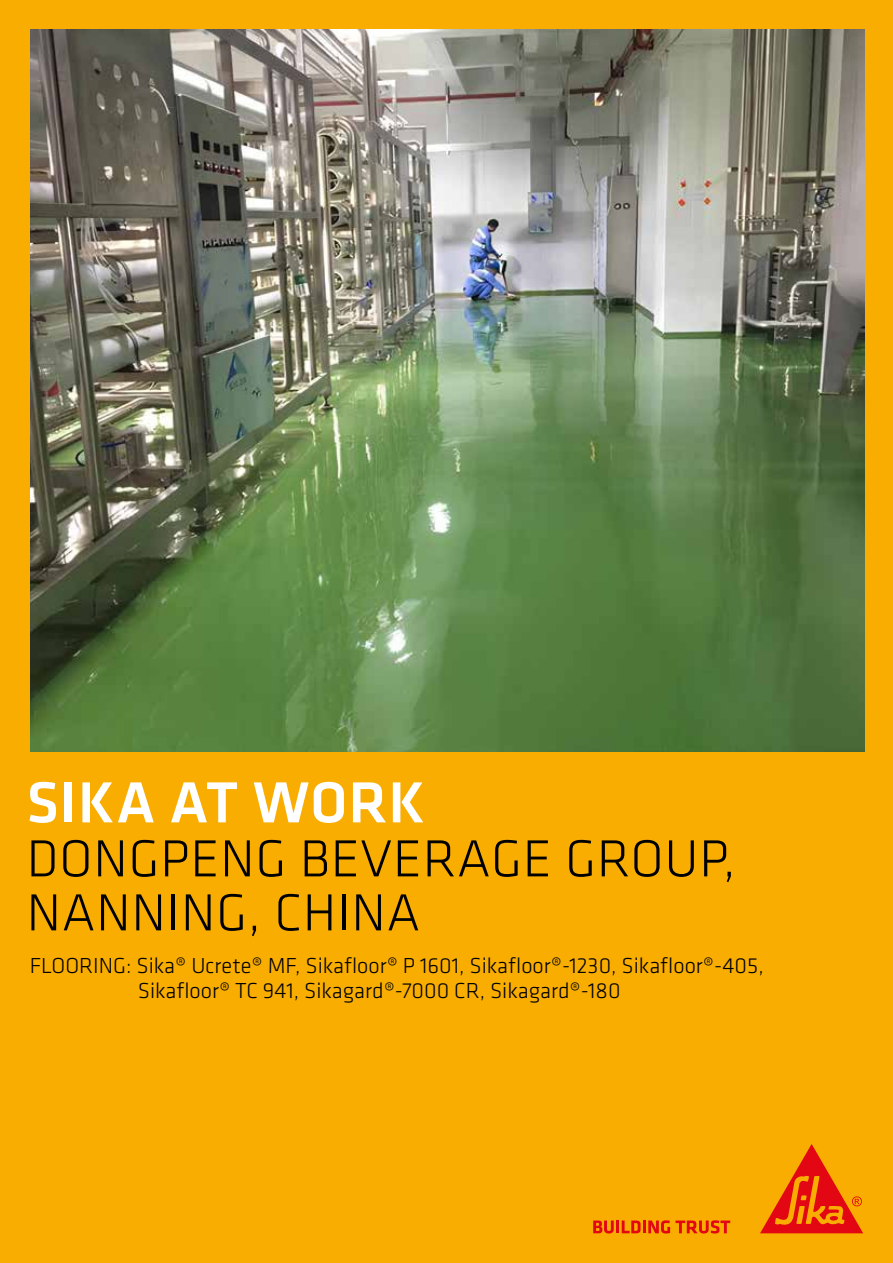
<style>
.page{position:relative;width:893px;height:1263px;background:#f8ad00}
.page>*{position:absolute;margin:0;border:0;box-sizing:border-box;transform-origin:0 0}
.t1{font:500 60px "Klavika";letter-spacing:.015em;color:#fff}
.t2{font:300 54px/54px "Klavika";letter-spacing:.015em;color:#000}
.t3{font:300 22.5px/24.8px "Klavika";color:#000}
</style>
<div class="page">
<svg style="left:593px;top:1220px;width:137px;height:13px"></svg>
<svg style="left:760px;top:1144px;width:103px;height:89px"></svg>
<img style="left:31px;top:30px;width:833px;height:722px">
<h1 class="t1" style="left:27px;top:762px;width:400px">SIKA AT WORK</h1>
<h2 class="t2" style="left:27px;top:831px;width:711px">DONGPENG BEVERAGE GROUP,<br>NANNING, CHINA</h2>
<p class="t3" style="left:138px;top:953px;width:627px;text-indent:-108px">FLOORING: Sika® Ucrete® MF, Sikafloor® P 1601, Sikafloor®-1230, Sikafloor®-405,<br>Sikafloor® TC 941, Sikagard®-7000 CR, Sikagard®-180</p>
</div>
